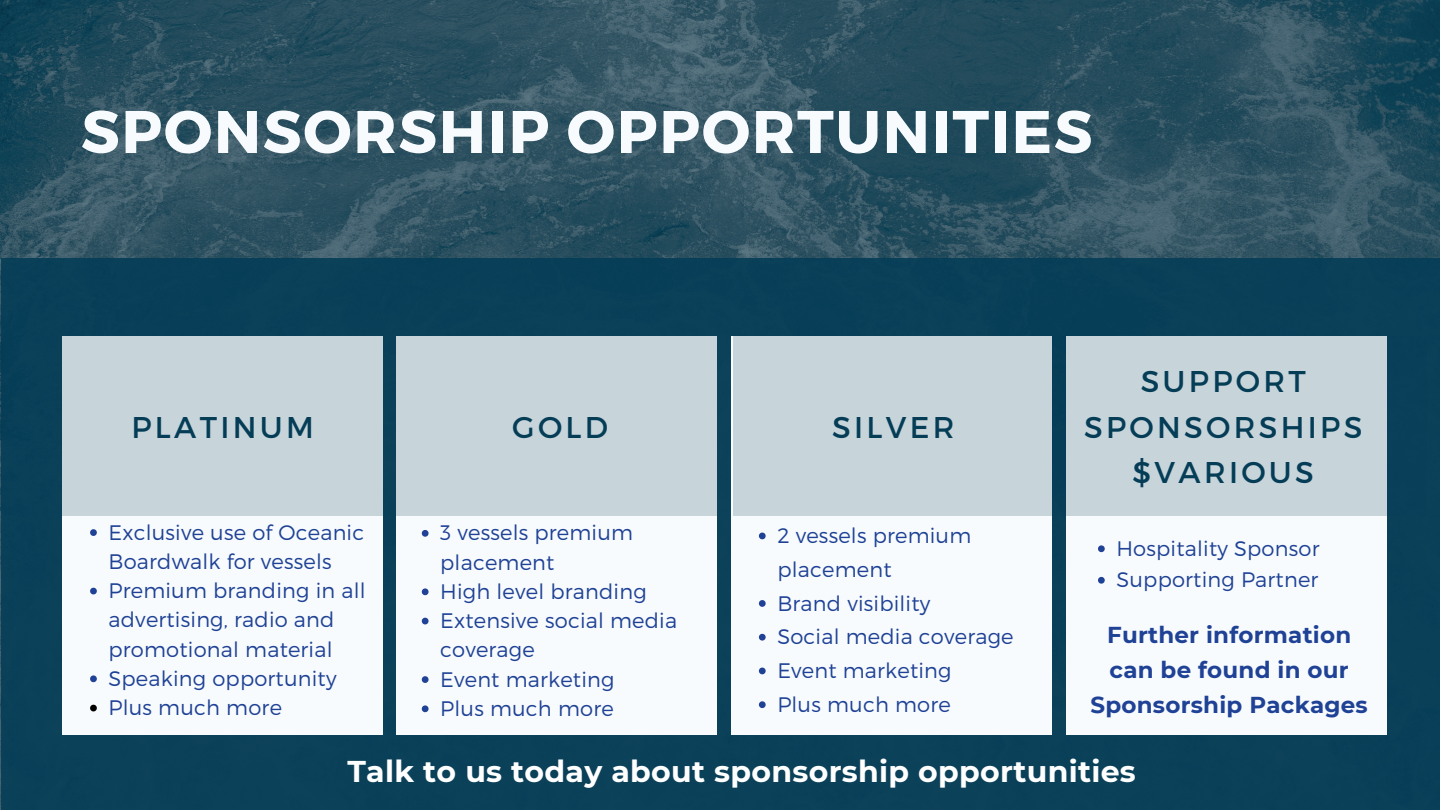
<style>
.page{position:relative;width:1440px;height:810px;background:#fff}
.page>*{position:absolute;margin:0;border:0;box-sizing:border-box;transform-origin:0 0}
.t1{font:700 60px "Montserrat";letter-spacing:.03em;color:#f8fbfd}
.t2{font:30px/45.8px "Montserrat";letter-spacing:.11em;color:#053d57;text-align:center}
.t3{font:700 30px "Montserrat";letter-spacing:.01em;color:#fff}
.t4{font:700 23px/35.2px "Montserrat";letter-spacing:.01em;color:#1f4296;text-align:center}
.t5{font:300 21px/29.2px "Montserrat";letter-spacing:.01em;color:#1f4296}
</style>
<div class="page">
<img style="left:0;top:0;width:1440px;height:810px">
<div style="left:1px;top:258px;width:1439px;height:552px;background:#053d57"></div>
<div style="left:62px;top:336px;width:321px;height:399px;background:#f8fbfd"></div>
<div style="left:62px;top:336px;width:321px;height:180px;background:#c7d5db"></div>
<div style="left:396px;top:336px;width:321px;height:399px;background:#f8fbfd"></div>
<div style="left:396px;top:336px;width:321px;height:180px;background:#c7d5db"></div>
<div style="left:1066px;top:336px;width:321px;height:399px;background:#f8fbfd"></div>
<div style="left:1066px;top:336px;width:321px;height:180px;background:#c7d5db"></div>
<div style="left:731px;top:336px;width:321px;height:399px;background:#f8fbfd"></div>
<div style="left:733px;top:336px;width:321px;height:180px;background:#c7d5db"></div>
<svg style="left:90px;top:529px;width:7px;height:7px"></svg>
<svg style="left:90px;top:588px;width:7px;height:6px"></svg>
<svg style="left:90px;top:675px;width:7px;height:7px"></svg>
<svg style="left:90px;top:705px;width:7px;height:6px"></svg>
<svg style="left:422px;top:530px;width:7px;height:7px"></svg>
<svg style="left:422px;top:588px;width:7px;height:7px"></svg>
<svg style="left:422px;top:618px;width:7px;height:6px"></svg>
<svg style="left:422px;top:676px;width:7px;height:7px"></svg>
<svg style="left:422px;top:705px;width:7px;height:7px"></svg>
<svg style="left:759px;top:533px;width:7px;height:6px"></svg>
<svg style="left:759px;top:600px;width:7px;height:7px"></svg>
<svg style="left:759px;top:634px;width:7px;height:7px"></svg>
<svg style="left:759px;top:668px;width:7px;height:6px"></svg>
<svg style="left:759px;top:701px;width:7px;height:7px"></svg>
<svg style="left:1098px;top:545px;width:7px;height:7px"></svg>
<svg style="left:1098px;top:577px;width:7px;height:7px"></svg>
<p class="t1" style="left:81px;top:93px;width:1013px">SPONSORSHIP OPPORTUNITIES</p>
<h1 class="t2" style="left:131px;top:403px;width:184px">PLATINUM</h1>
<h2 class="t2" style="left:512px;top:403px;width:97px">GOLD</h2>
<p class="t5" style="left:109px;top:517px;width:257px">Exclusive use of Oceanic<br>Boardwalk for vessels</p>
<p class="t5" style="left:109px;top:575px;width:259px">Premium branding in all advertising, radio and promotional material</p>
<h2 class="t5" style="left:109px;top:663px;width:230px">Speaking opportunity</h2>
<p class="t5" style="left:109px;top:692px;width:175px">Plus much more</p>
<p class="t5" style="left:440px;top:517px;width:194px">3 vessels premium placement</p>
<p class="t5" style="left:440px;top:576px;width:208px">High level branding</p>
<p class="t5" style="left:440px;top:605px;width:239px">Extensive social media coverage</p>
<p class="t5" style="left:440px;top:664px;width:176px">Event marketing</p>
<p class="t5" style="left:440px;top:693px;width:175px">Plus much more</p>
<p class="t2" style="left:832px;top:403px;width:124px">SILVER</p>
<p class="t5" style="left:777px;top:518px;width:195px;line-height:33.8px">2 vessels premium placement</p>
<p class="t5" style="left:777px;top:587px;width:155px">Brand visibility</p>
<p class="t5" style="left:777px;top:621px;width:238px">Social media coverage</p>
<h2 class="t5" style="left:777px;top:655px;width:176px">Event marketing</h2>
<h2 class="t5" style="left:777px;top:689px;width:175px">Plus much more</h2>
<p class="t2" style="left:1084px;top:357px;width:280px">SUPPORT<br>SPONSORSHIPS $VARIOUS</p>
<p class="t5" style="left:1116px;top:533px;width:205px">Hospitality Sponsor</p>
<p class="t5" style="left:1116px;top:564px;width:203px">Supporting Partner</p>
<h4 class="t4" style="left:1091px;top:617px;width:279px">Further information can be found in our<br>Sponsorship Packages</h4>
<p class="t3" style="left:347px;top:752px;width:790px">Talk to us today about sponsorship opportunities</p>
</div>
